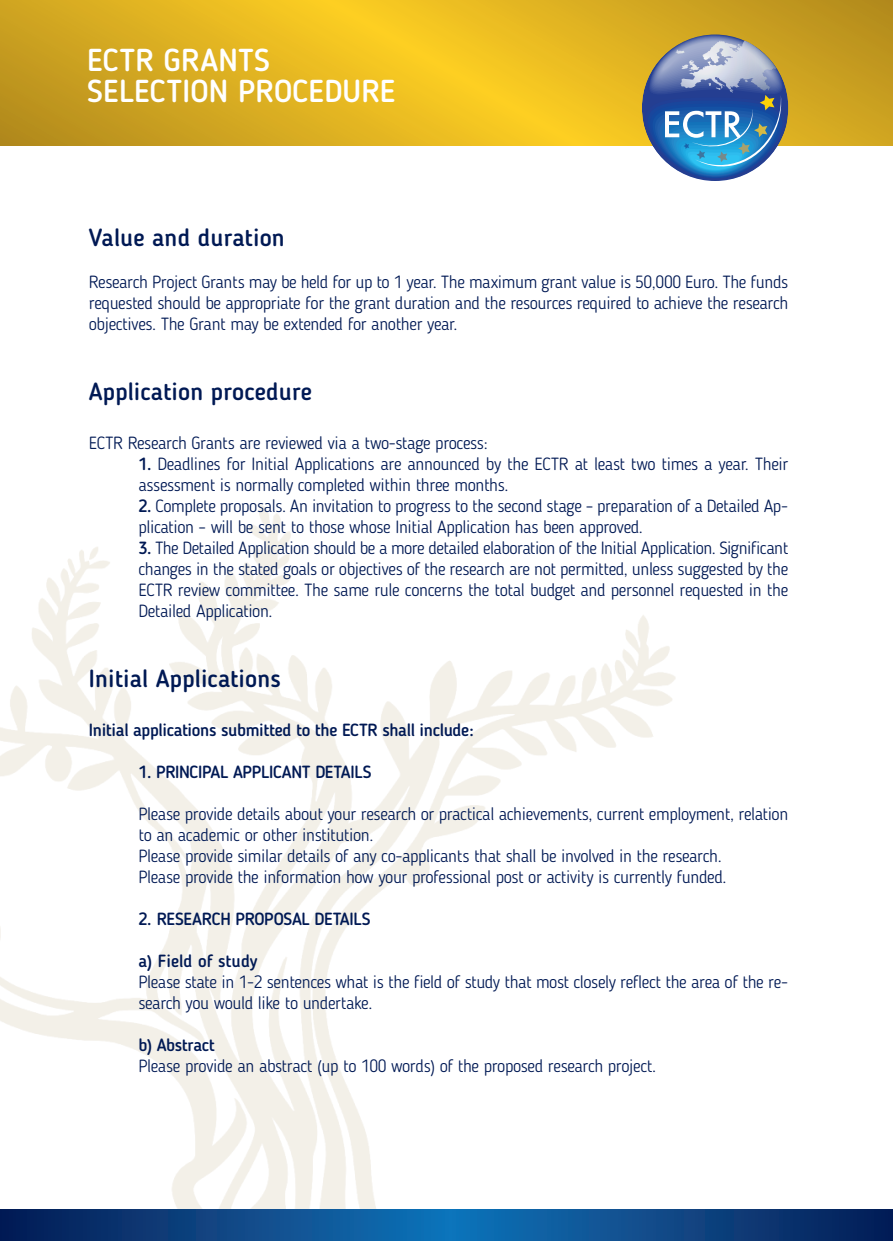
<style>
.page{position:relative;width:893px;height:1241px;background:#fff}
.page>*{position:absolute;margin:0;border:0;box-sizing:border-box;transform-origin:0 0}
.t1{font:500 31.5px/31.5px "Blogger Sans";letter-spacing:.005em;color:#fff}
.t2{font:500 24.5px "Blogger Sans";letter-spacing:.005em;color:#001954}
.t3{font:300 17.5px/21px "Blogger Sans";letter-spacing:-.02em;color:#001954}
.t4{font:500 17.5px "Blogger Sans";letter-spacing:-.02em;color:#001954}
.t5{font:500 17.5px "Blogger Sans";letter-spacing:.005em;color:#001954}
.s1{font-weight:500}
</style>
<div class="page">
<img style="left:0;top:504px;width:676px;height:705px">
<svg style="left:0;top:1209px;width:893px;height:31px;background:#0c4786"></svg>
<svg style="left:0;top:0;width:893px;height:145px;background:#ddb121"></svg>
<svg style="left:643px;top:35px;width:144px;height:145px;background:#7594b0"></svg>
<h1 class="t1" style="left:87px;top:47px;width:310px">ECTR GRANTS<br>SELECTION PROCEDURE</h1>
<h2 class="t2" style="left:89px;top:228px;width:198px">Value and duration</h2>
<p class="t3" style="left:89px;top:273px;width:701px;text-align:justify">Research Project Grants may be held for up to 1 year. The maximum grant value is 50,000 Euro. The funds requested should be appropriate for the grant duration and the resources required to achieve the research objectives. The Grant may be extended for another year.</p>
<h2 class="t2" style="left:89px;top:382px;width:225px">Application procedure</h2>
<p class="t3" style="left:89px;top:434px;width:400px">ECTR Research Grants are reviewed via a two-stage process:</p>
<p class="t3" style="left:138px;top:455px;width:651px"><span class="s1">1.</span> Deadlines for Initial Applications are announced by the ECTR at least two times a year. Their assessment is normally completed within three months.</p>
<p class="t3" style="left:138px;top:497px;width:651px"><span class="s1">2.</span> Complete proposals. An invitation to progress to the second stage – preparation of a Detailed Ap&shy;plication – will be sent to those whose Initial Application has been approved.</p>
<p class="t3" style="left:138px;top:539px;width:651px;text-align:justify"><span class="s1">3.</span> The Detailed Application should be a more detailed elaboration of the Initial Application. Significant changes in the stated goals or objectives of the research are not permitted, unless suggested by the ECTR review committee. The same rule concerns the total budget and personnel requested in the Detailed Application.</p>
<h2 class="t2" style="left:89px;top:669px;width:194px">Initial Applications</h2>
<p class="t4" style="left:89px;top:723px;width:387px">Initial applications submitted to the ECTR shall include:</p>
<p class="t4" style="left:138px;top:765px;width:235px">1. PRINCIPAL APPLICANT DETAILS</p>
<p class="t3" style="left:138px;top:805px;width:651px">Please provide details about your research or practical achievements, current employment, relation to an academic or other institution.<br>Please provide similar details of any co-applicants that shall be involved in the research.<br>Please provide the information how your professional post or activity is currently funded.</p>
<p class="t4" style="left:138px;top:912px;width:234px">2. RESEARCH PROPOSAL DETAILS</p>
<p class="t5" style="left:138px;top:954px;width:121px">a) Field of study</p>
<p class="t3" style="left:138px;top:973px;width:651px">Please state in 1-2 sentences what is the field of study that most closely reflect the area of the re&shy;search you would like to undertake.</p>
<p class="t4" style="left:138px;top:1038px;width:78px">b) Abstract</p>
<p class="t3" style="left:138px;top:1057px;width:519px">Please provide an abstract (up to 100 words) of the proposed research project.</p>
</div>
